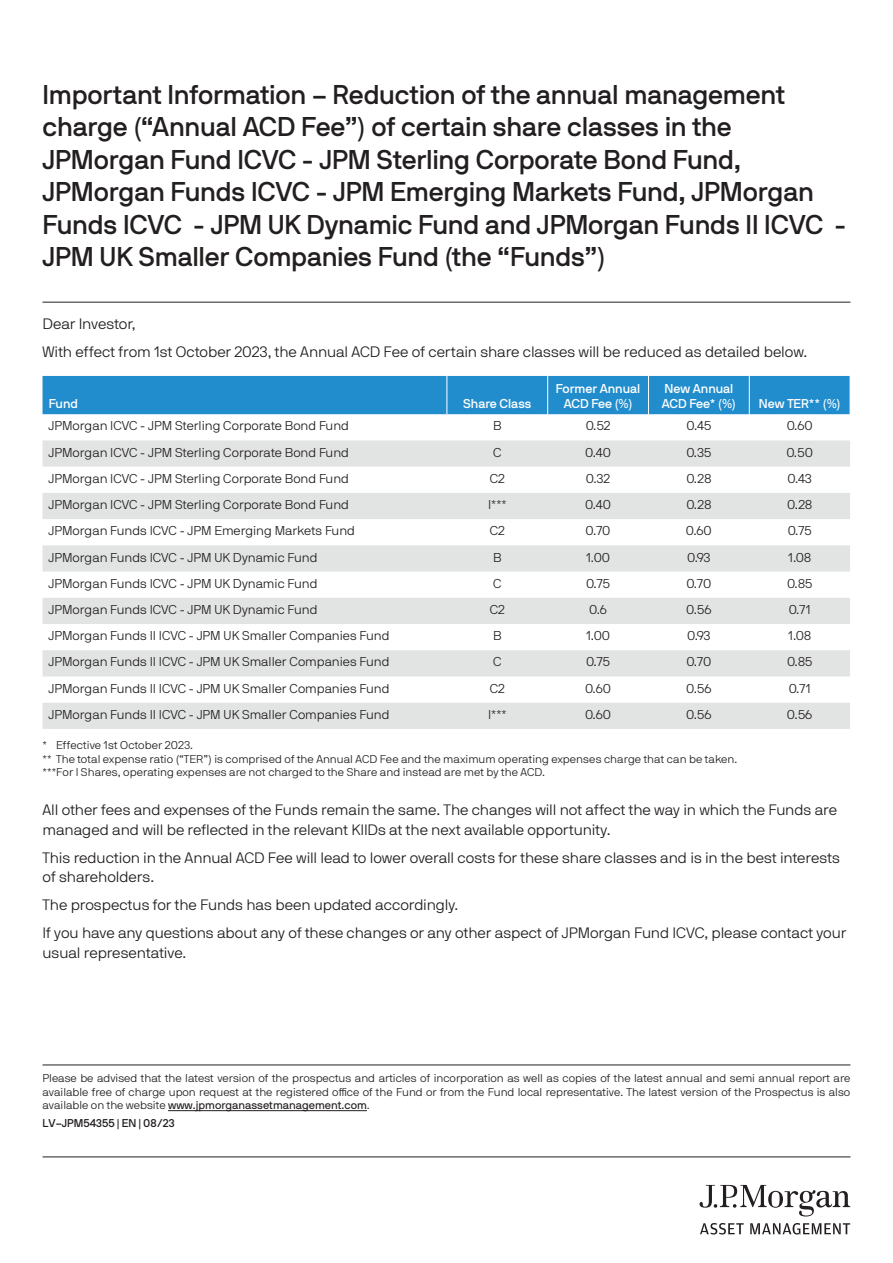
<style>
.page{position:relative;width:893px;height:1263px;background:#fff}
.page>*{position:absolute;margin:0;border:0;box-sizing:border-box;transform-origin:0 0}
.t1{font:27px/32.4px "JPMAM Pro Med";letter-spacing:-.005em;color:#231f20}
.Body_Light_-_10_13{font:15px/19.5px "JPMAM Pro Lig";letter-spacing:-.005em;color:#231f20}
.Document_Date_-_Ligh{font:12.75px "JPMAM Pro Lig";color:#231f20}
.Document_Date_-_Ligh-2{font:12.75px/15.3px "JPMAM Pro Med";color:#fff;text-align:center}
.Disclaimer{font:11.25px/13.5px "JPMAM Pro Lig";color:#231f20;text-align:justify}
.Body_Light_-_10_13-2{font:11.25px "JPMAM Pro Lig";letter-spacing:.005em;color:#231f20}
.Product_code{font:11.25px "JPMAM Pro Med";color:#231f20}
.s1{font-family:"JPMAM Pro Reg"}
</style>
<div class="page">
<svg style="left:699px;top:1185px;width:151px;height:31px"></svg>
<svg style="left:700px;top:1223px;width:44px;height:11px"></svg>
<svg style="left:750px;top:1223px;width:100px;height:11px"></svg>
<hr style="left:43px;top:1157px;width:807px;height:1px;background:#231f20">
<hr style="left:43px;top:302px;width:807px;height:1px;background:#231f20">
<div style="left:43px;top:376px;width:807px;height:38px;background:#228dcd"></div>
<svg style="left:43px;top:440px;width:807px;height:289px;fill:#e2e4e4"></svg>
<hr style="left:447px;top:376px;width:1px;height:38px;background:#fff">
<hr style="left:547px;top:376px;width:1px;height:38px;background:#fff">
<hr style="left:648px;top:376px;width:1px;height:38px;background:#fff">
<hr style="left:749px;top:376px;width:1px;height:38px;background:#fff">
<hr style="left:43px;top:1065px;width:807px;height:1px;background:#231f20">
<hr style="left:168px;top:1110px;width:199px;height:1px;background:#231f20">
<p class="t1" style="left:43px;top:78px;width:805px">Important Information – Reduction of the annual management charge (“Annual ACD Fee”) of certain share classes in the JPMorgan Fund ICVC - JPM Sterling Corporate Bond Fund, JPMorgan Funds ICVC - JPM Emerging Markets Fund, JPMorgan Funds ICVC - JPM UK Dynamic Fund and JPMorgan Funds II ICVC - JPM UK Smaller Companies Fund (the “Funds”)</p>
<p class="Body_Light_-_10_13" style="left:43px;top:314px;width:95px">Dear Investor,</p>
<p class="Body_Light_-_10_13" style="left:43px;top:342px;width:766px">With effect from 1st October 2023, the Annual ACD Fee of certain share classes will be reduced as detailed below.</p>
<p class="Document_Date_-_Ligh-2" style="left:49px;top:396px;width:31px">Fund</p>
<p class="Document_Date_-_Ligh-2" style="left:463px;top:396px;width:70px">Share Class</p>
<p class="Document_Date_-_Ligh-2" style="left:556px;top:380px;width:86px">Former Annual<br>ACD Fee (%)</p>
<p class="Document_Date_-_Ligh-2" style="left:662px;top:380px;width:75px;text-align:left">New Annual<br>ACD Fee* (%)</p>
<p class="Document_Date_-_Ligh-2" style="left:759px;top:396px;width:83px">New TER** (%)</p>
<p class="Document_Date_-_Ligh" style="left:49px;top:419px;width:302px">JPMorgan ICVC - JPM Sterling Corporate Bond Fund</p>
<p class="Document_Date_-_Ligh" style="left:493px;top:419px;width:10px">B</p>
<p class="Document_Date_-_Ligh" style="left:586px;top:419px;width:26px">0.52</p>
<p class="Document_Date_-_Ligh" style="left:687px;top:419px;width:26px">0.45</p>
<p class="Document_Date_-_Ligh" style="left:787px;top:419px;width:27px">0.60</p>
<p class="Document_Date_-_Ligh" style="left:49px;top:445px;width:302px">JPMorgan ICVC - JPM Sterling Corporate Bond Fund</p>
<p class="Document_Date_-_Ligh" style="left:493px;top:445px;width:10px">C</p>
<p class="Document_Date_-_Ligh" style="left:585px;top:445px;width:27px">0.40</p>
<p class="Document_Date_-_Ligh" style="left:686px;top:445px;width:26px">0.35</p>
<p class="Document_Date_-_Ligh" style="left:786px;top:445px;width:28px">0.50</p>
<p class="Document_Date_-_Ligh" style="left:49px;top:471px;width:302px">JPMorgan ICVC - JPM Sterling Corporate Bond Fund</p>
<p class="Document_Date_-_Ligh" style="left:490px;top:471px;width:17px">C2</p>
<p class="Document_Date_-_Ligh" style="left:586px;top:471px;width:26px">0.32</p>
<p class="Document_Date_-_Ligh" style="left:686px;top:471px;width:26px">0.28</p>
<p class="Document_Date_-_Ligh" style="left:788px;top:471px;width:26px">0.43</p>
<p class="Document_Date_-_Ligh" style="left:49px;top:497px;width:302px">JPMorgan ICVC - JPM Sterling Corporate Bond Fund</p>
<p class="Document_Date_-_Ligh" style="left:488px;top:497px;width:20px">I***</p>
<p class="Document_Date_-_Ligh" style="left:585px;top:497px;width:27px">0.40</p>
<p class="Document_Date_-_Ligh" style="left:686px;top:497px;width:26px">0.28</p>
<p class="Document_Date_-_Ligh" style="left:787px;top:497px;width:26px">0.28</p>
<p class="Document_Date_-_Ligh" style="left:49px;top:523px;width:308px">JPMorgan Funds ICVC - JPM Emerging Markets Fund</p>
<p class="Document_Date_-_Ligh" style="left:490px;top:523px;width:17px">C2</p>
<p class="Document_Date_-_Ligh" style="left:586px;top:523px;width:26px">0.70</p>
<p class="Document_Date_-_Ligh" style="left:686px;top:523px;width:27px">0.60</p>
<p class="Document_Date_-_Ligh" style="left:788px;top:523px;width:25px">0.75</p>
<p class="Document_Date_-_Ligh" style="left:49px;top:550px;width:270px">JPMorgan Funds ICVC - JPM UK Dynamic Fund</p>
<p class="Document_Date_-_Ligh" style="left:493px;top:550px;width:10px">B</p>
<p class="Document_Date_-_Ligh" style="left:586px;top:550px;width:26px">1.00</p>
<p class="Document_Date_-_Ligh" style="left:687px;top:550px;width:25px">0.93</p>
<p class="Document_Date_-_Ligh" style="left:788px;top:550px;width:24px">1.08</p>
<p class="Document_Date_-_Ligh" style="left:49px;top:576px;width:270px">JPMorgan Funds ICVC - JPM UK Dynamic Fund</p>
<p class="Document_Date_-_Ligh" style="left:493px;top:576px;width:10px">C</p>
<p class="Document_Date_-_Ligh" style="left:586px;top:576px;width:25px">0.75</p>
<p class="Document_Date_-_Ligh" style="left:686px;top:576px;width:26px">0.70</p>
<p class="Document_Date_-_Ligh" style="left:787px;top:576px;width:27px">0.85</p>
<p class="Document_Date_-_Ligh" style="left:49px;top:602px;width:270px">JPMorgan Funds ICVC - JPM UK Dynamic Fund</p>
<p class="Document_Date_-_Ligh" style="left:490px;top:602px;width:17px">C2</p>
<p class="Document_Date_-_Ligh" style="left:589px;top:602px;width:19px">0.6</p>
<p class="Document_Date_-_Ligh" style="left:686px;top:602px;width:27px">0.56</p>
<p class="Document_Date_-_Ligh" style="left:789px;top:602px;width:23px">0.71</p>
<p class="Document_Date_-_Ligh" style="left:49px;top:628px;width:342px">JPMorgan Funds II ICVC - JPM UK Smaller Companies Fund</p>
<p class="Document_Date_-_Ligh" style="left:493px;top:628px;width:10px">B</p>
<p class="Document_Date_-_Ligh" style="left:586px;top:628px;width:26px">1.00</p>
<p class="Document_Date_-_Ligh" style="left:687px;top:628px;width:25px">0.93</p>
<p class="Document_Date_-_Ligh" style="left:788px;top:628px;width:24px">1.08</p>
<p class="Document_Date_-_Ligh" style="left:49px;top:655px;width:342px">JPMorgan Funds II ICVC - JPM UK Smaller Companies Fund</p>
<p class="Document_Date_-_Ligh" style="left:493px;top:655px;width:10px">C</p>
<p class="Document_Date_-_Ligh" style="left:586px;top:655px;width:25px">0.75</p>
<p class="Document_Date_-_Ligh" style="left:686px;top:655px;width:26px">0.70</p>
<p class="Document_Date_-_Ligh" style="left:787px;top:655px;width:27px">0.85</p>
<p class="Document_Date_-_Ligh" style="left:49px;top:681px;width:342px">JPMorgan Funds II ICVC - JPM UK Smaller Companies Fund</p>
<p class="Document_Date_-_Ligh" style="left:490px;top:681px;width:17px">C2</p>
<p class="Document_Date_-_Ligh" style="left:585px;top:681px;width:27px">0.60</p>
<p class="Document_Date_-_Ligh" style="left:686px;top:681px;width:27px">0.56</p>
<p class="Document_Date_-_Ligh" style="left:789px;top:681px;width:23px">0.71</p>
<p class="Document_Date_-_Ligh" style="left:49px;top:707px;width:342px">JPMorgan Funds II ICVC - JPM UK Smaller Companies Fund</p>
<p class="Document_Date_-_Ligh" style="left:488px;top:707px;width:20px">I***</p>
<p class="Document_Date_-_Ligh" style="left:585px;top:707px;width:27px">0.60</p>
<p class="Document_Date_-_Ligh" style="left:686px;top:707px;width:27px">0.56</p>
<p class="Document_Date_-_Ligh" style="left:787px;top:707px;width:27px">0.56</p>
<p class="Body_Light_-_10_13-2" style="left:43px;top:739px;width:152px">* Effective 1st October 2023.</p>
<p class="Body_Light_-_10_13-2" style="left:43px;top:752px;width:696px">** The total expense ratio (“TER”) is comprised of the Annual ACD Fee and the maximum operating expenses charge that can be taken.</p>
<p class="Body_Light_-_10_13-2" style="left:43px;top:766px;width:504px">***For I Shares, operating expenses are not charged to the Share and instead are met by the ACD.</p>
<p class="Body_Light_-_10_13" style="left:43px;top:800px;width:796px">All other fees and expenses of the Funds remain the same. The changes will not affect the way in which the Funds are managed and will be reflected in the relevant KIIDs at the next available opportunity.</p>
<p class="Body_Light_-_10_13" style="left:43px;top:847px;width:799px">This reduction in the Annual ACD Fee will lead to lower overall costs for these share classes and is in the best interests of shareholders.</p>
<p class="Body_Light_-_10_13" style="left:43px;top:895px;width:417px">The prospectus for the Funds has been updated accordingly.</p>
<p class="Body_Light_-_10_13" style="left:43px;top:923px;width:805px">If you have any questions about any of these changes or any other aspect of JPMorgan Fund ICVC, please contact your usual representative.</p>
<p class="Disclaimer" style="left:43px;top:1071px;width:809px">Please be advised that the latest version of the prospectus and articles of incorporation as well as copies of the latest annual and semi annual report are available free of charge upon request at the registered office of the Fund or from the Fund local representative. The latest version of the Prospectus is also available on the website <span class="s1">www.jpmorganassetmanagement.com</span>.</p>
<p class="Product_code" style="left:43px;top:1116px;width:134px">LV–JPM54355 | EN | 08/23</p>
</div>
